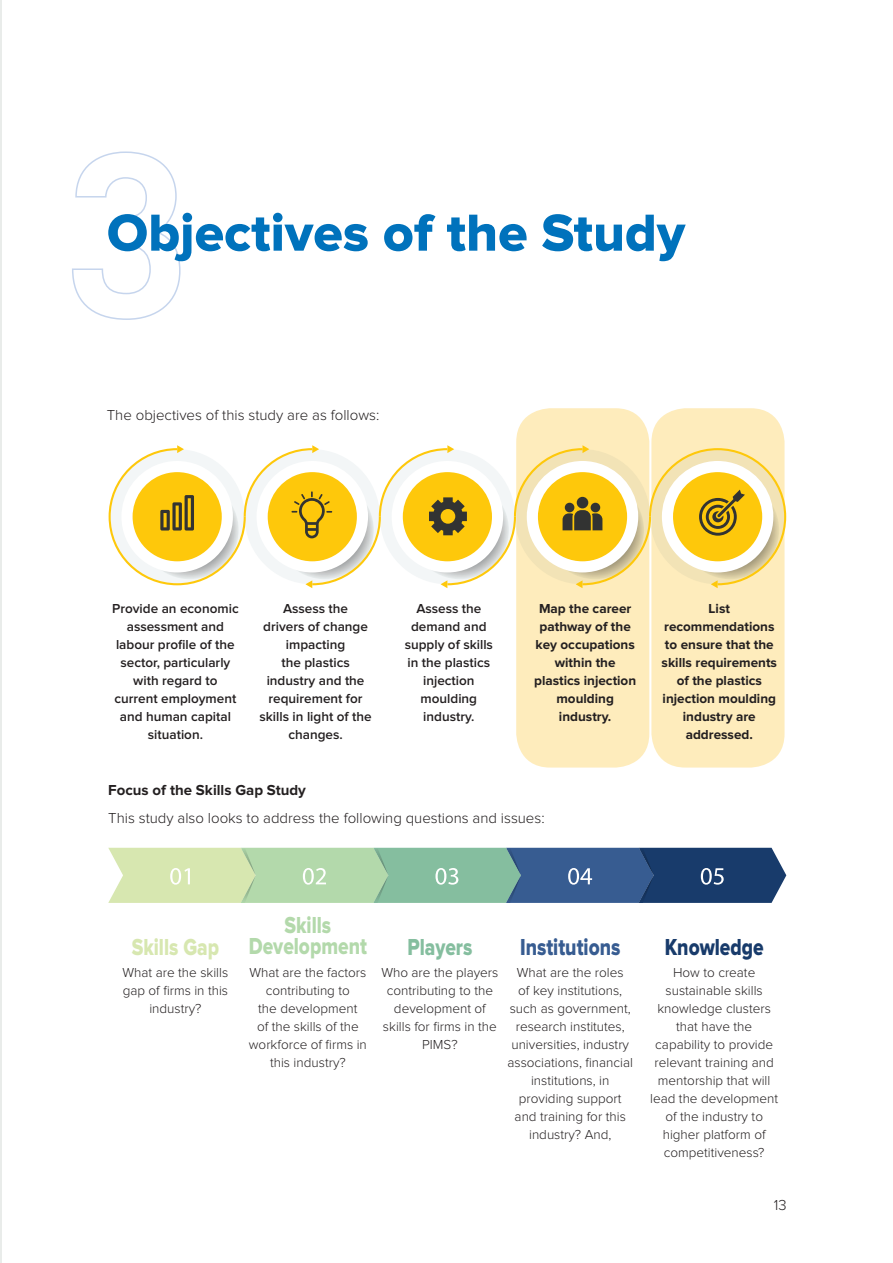
<style>
.page{position:relative;width:893px;height:1263px;background:#fff}
.page>*{position:absolute;margin:0;border:0;box-sizing:border-box;transform-origin:0 0}
.t1{font:54px "Proxima Nova Extrabld";color:#0072bc}
.t2{font:24px/21px "Proxima Nova Extrabld";color:#b3d9ab;text-align:center;scale:.8 1}
.t3{font:24px "Proxima Nova Extrabld";color:#375c91;scale:.8 1}
.t4{font:24px "Proxima Nova Extrabld";color:#d7e7b0;scale:.8 1}
.t5{font:24px "Proxima Nova Extrabld";color:#183b6b;scale:.8 1}
.t6{font:24px "Proxima Nova Extrabld";color:#85be9f;scale:.8 1}
.t7{font:300 15px "Proxima Nova";color:#231f20}
.t8{font:700 15px "Proxima Nova";color:#231f20}
.t9{font:300 13.5px/18px "Proxima Nova";color:#231f20;text-align:center}
.t10{font:600 13.5px/18px "Proxima Nova";color:#231f20;text-align:center}
.t11{font:700 13.5px/18px "Proxima Nova";color:#231f20;text-align:center}
</style>
<div class="page">
<div style="left:516px;top:408px;width:133px;height:359px;background:#feecbc;border-radius:34px"></div>
<div style="left:651px;top:408px;width:133px;height:359px;background:#feecbc;border-radius:34px"></div>
<svg style="left:72px;top:151px;width:109px;height:169px"></svg>
<svg style="left:109px;top:445px;width:677px;height:143px"></svg>
<svg style="left:108px;top:848px;width:678px;height:55px;background:#7ea19b"></svg>
<hr style="left:0;top:0;width:1px;height:1263px;background:#e9ecea">
<h1 class="t1" style="left:107px;top:208px;width:580px">Objectives of the Study</h1>
<p class="t7" style="left:107px;top:408px;width:274px">The objectives of this study are as follows:</p>
<p class="t10" style="left:112px;top:600px;width:128px">Provide an economic assessment and labour profile of the sector, particularly with regard to current employment and human capital situation.</p>
<p class="t10" style="left:259px;top:600px;width:114px">Assess the<br>drivers of change impacting<br>the plastics industry and the requirement for skills in light of the changes.</p>
<p class="t10" style="left:405px;top:600px;width:90px">Assess the demand and supply of skills in the plastics injection moulding industry.</p>
<p class="t11" style="left:534px;top:600px;width:104px">Map the career pathway of the key occupations within the plastics injection moulding industry.</p>
<p class="t11" style="left:662px;top:600px;width:117px">List recommendations to ensure that the skills requirements of the plastics injection moulding industry are addressed.</p>
<p class="t8" style="left:108px;top:783px;width:199px">Focus of the Skills Gap Study</p>
<p class="t7" style="left:108px;top:811px;width:438px">This study also looks to address the following questions and issues:</p>
<h2 class="t4" style="left:132px;top:936px;width:111px">Skills Gap</h2>
<p class="t9" style="left:123px;top:964px;width:107px">What are the skills gap of firms in this industry?</p>
<h2 class="t2" style="left:249px;top:916px;width:149px">Skills<br>Development</h2>
<p class="t9" style="left:249px;top:964px;width:119px">What are the factors contributing to<br>the development<br>of the skills of the workforce of firms in this industry?</p>
<h2 class="t6" style="left:407px;top:936px;width:83px">Players</h2>
<p class="t9" style="left:381px;top:964px;width:119px">Who are the players contributing to the development of skills for firms in the<br>PIMS?</p>
<h2 class="t3" style="left:520px;top:936px;width:127px">Institutions</h2>
<p class="t9" style="left:507px;top:964px;width:127px">What are the roles<br>of key institutions, such as government, research institutes, universities, industry associations, financial institutions, in providing support and training for this industry? And,</p>
<h2 class="t5" style="left:665px;top:936px;width:125px">Knowledge</h2>
<p class="t9" style="left:650px;top:964px;width:130px">How to create sustainable skills knowledge clusters that have the capability to provide relevant training and mentorship that will lead the development of the industry to higher platform of competitiveness?</p>
<p class="t7" style="left:774px;top:1198px;width:14px">13</p>
</div>
